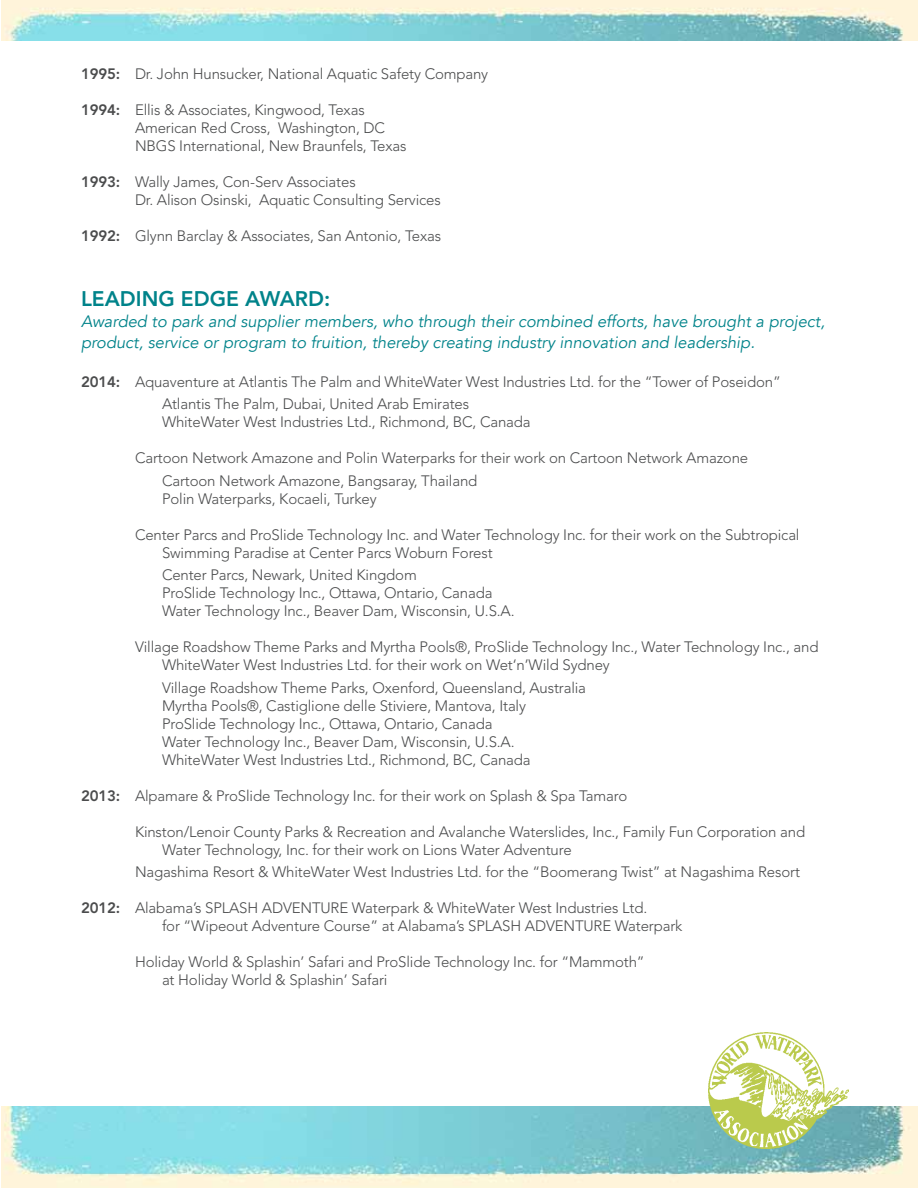
<style>
.page{position:relative;width:918px;height:1188px;background:#fff}
.page>*{position:absolute;margin:0;border:0;box-sizing:border-box;transform-origin:0 0}
.t1{font:800 21px "Avenir LT Std";color:#00838a}
.t2{font:italic 16.5px/21px "Avenir";color:#00838a}
.t3{font:300 15px/18px "Avenir LT Std";letter-spacing:-.01em;color:#4b4c4d}
.s1{font-weight:800}
</style>
<div class="page">
<img style="left:1px;top:1107px;width:917px;height:81px">
<img style="left:1px;top:0;width:917px;height:41px">
<img style="left:709px;top:1032px;width:140px;height:116px">
<p class="t3" style="left:81px;top:65px;width:409px"><span class="s1">1995:</span> Dr. John Hunsucker, National Aquatic Safety Company</p>
<p class="t3" style="left:135px;top:101px;width:273px;text-indent:-54px"><span class="s1">1994:</span> Ellis &amp; Associates, Kingwood, Texas<br>American Red Cross, Washington, DC<br>NBGS International, New Braunfels, Texas</p>
<p class="t3" style="left:135px;top:173px;width:307px;text-indent:-54px"><span class="s1">1993:</span> Wally James, Con-Serv Associates<br>Dr. Alison Osinski, Aquatic Consulting Services</p>
<p class="t3" style="left:81px;top:227px;width:362px"><span class="s1">1992:</span> Glynn Barclay &amp; Associates, San Antonio, Texas</p>
<h1 class="t1" style="left:81px;top:286px;width:251px">LEADING EDGE AWARD:</h1>
<p class="t2" style="left:81px;top:311px;width:746px">Awarded to park and supplier members, who through their combined efforts, have brought a project, product, service or program to fruition, thereby creating industry innovation and leadership.</p>
<p class="t3" style="left:162px;top:371px;width:620px;line-height:22.5px;text-indent:-81px"><span class="s1">2014:</span> Aquaventure at Atlantis The Palm and WhiteWater West Industries Ltd. for the “Tower of Poseidon”<br>Atlantis The Palm, Dubai, United Arab Emirates</p>
<p class="t3" style="left:162px;top:413px;width:370px">WhiteWater West Industries Ltd., Richmond, BC, Canada</p>
<p class="t3" style="left:162px;top:447px;width:588px;line-height:22.5px;text-indent:-27px">Cartoon Network Amazone and Polin Waterparks for their work on Cartoon Network Amazone<br>Cartoon Network Amazone, Bangsaray, Thailand</p>
<p class="t3" style="left:162px;top:490px;width:216px">Polin Waterparks, Kocaeli, Turkey</p>
<p class="t3" style="left:162px;top:526px;width:639px;text-indent:-27px">Center Parcs and ProSlide Technology Inc. and Water Technology Inc. for their work on the Subtropical<br>Swimming Paradise at Center Parcs Woburn Forest</p>
<p class="t3" style="left:162px;top:566px;width:354px">Center Parcs, Newark, United Kingdom<br>ProSlide Technology Inc., Ottawa, Ontario, Canada<br>Water Technology Inc., Beaver Dam, Wisconsin, U.S.A.</p>
<p class="t3" style="left:162px;top:638px;width:658px;text-indent:-27px">Village Roadshow Theme Parks and Myrtha Pools®, ProSlide Technology Inc., Water Technology Inc., and<br>WhiteWater West Industries Ltd. for their work on Wet‘n’Wild Sydney</p>
<p class="t3" style="left:162px;top:679px;width:426px">Village Roadshow Theme Parks, Oxenford, Queensland, Australia Myrtha Pools®, Castiglione delle Stiviere, Mantova, Italy<br>ProSlide Technology Inc., Ottawa, Ontario, Canada<br>Water Technology Inc., Beaver Dam, Wisconsin, U.S.A.<br>WhiteWater West Industries Ltd., Richmond, BC, Canada</p>
<p class="t3" style="left:81px;top:787px;width:548px"><span class="s1">2013:</span> Alpamare &amp; ProSlide Technology Inc. for their work on Splash &amp; Spa Tamaro</p>
<p class="t3" style="left:162px;top:823px;width:645px;text-indent:-27px">Kinston/Lenoir County Parks &amp; Recreation and Avalanche Waterslides, Inc., Family Fun Corporation and<br>Water Technology, Inc. for their work on Lions Water Adventure</p>
<p class="t3" style="left:135px;top:863px;width:667px">Nagashima Resort &amp; WhiteWater West Industries Ltd. for the “Boomerang Twist” at Nagashima Resort</p>
<p class="t3" style="left:162px;top:899px;width:522px;text-indent:-81px"><span class="s1">2012:</span> Alabama’s SPLASH ADVENTURE Waterpark &amp; WhiteWater West Industries Ltd.<br>for “Wipeout Adventure Course” at Alabama’s SPLASH ADVENTURE Waterpark</p>
<p class="t3" style="left:162px;top:953px;width:484px;text-indent:-27px">Holiday World &amp; Splashin’ Safari and ProSlide Technology Inc. for “Mammoth” at Holiday World &amp; Splashin’ Safari</p>
</div>
